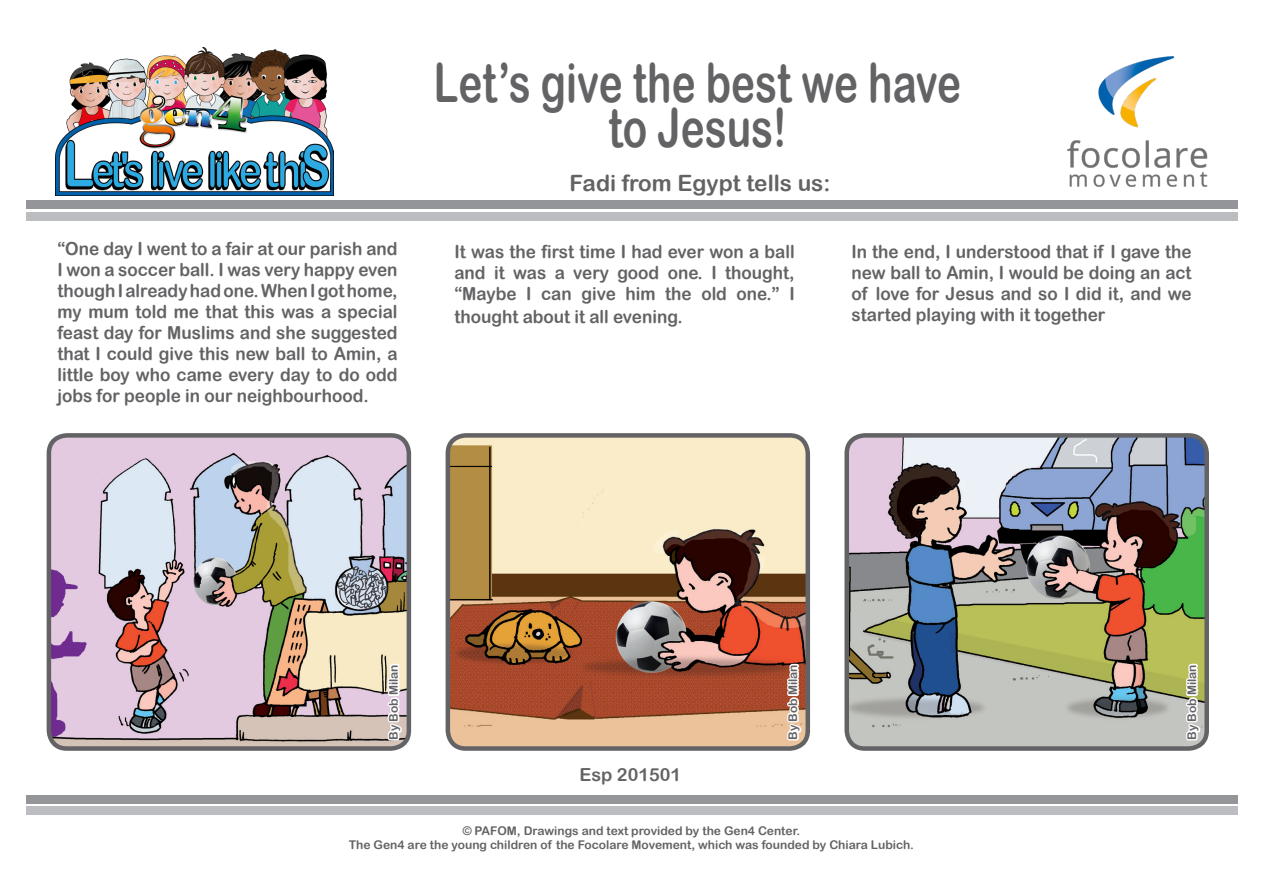
<style>
.page{position:relative;width:1263px;height:893px;background:#fff}
.page>*{position:absolute;margin:0;border:0;box-sizing:border-box;transform-origin:0 0}
.t1{font:54px "Arial Rounded MT Bold";color:#636366;scale:.75 1}
.t2{font:22.5px "Arial Rounded MT Bold";color:#636366}
.t3{font:18px/21.1px "Arial Rounded MT Bold";color:#636366;text-align:justify;scale:.95 1}
.t4{font:18px "Arial Rounded MT Bold";color:#636366}
.t5{font:12px "Arial Rounded MT Bold";color:#636366}
</style>
<div class="page">
<img style="left:56px;top:48px;width:278px;height:147px">
<img style="left:1067px;top:56px;width:141px;height:131px">
<div style="left:26px;top:806px;width:1211px;height:8px;background:#bcbdc0"></div>
<div style="left:26px;top:795px;width:1211px;height:8px;background:#939598"></div>
<div style="left:26px;top:212px;width:1211px;height:8px;background:#bcbdc0"></div>
<div style="left:26px;top:201px;width:1211px;height:8px;background:#939598"></div>
<img style="left:849px;top:438px;width:355px;height:308px">
<div style="left:844px;top:433px;width:365px;height:318px;border:4px solid #636366;border-radius:18px"></div>
<img style="left:448px;top:438px;width:357px;height:308px">
<div style="left:446px;top:433px;width:364px;height:318px;border:4px solid #636366;border-radius:18px"></div>
<img style="left:52px;top:438px;width:354px;height:308px">
<div style="left:47px;top:433px;width:364px;height:318px;border:4px solid #636366;border-radius:18px"></div>
<svg style="left:367px;top:649px;width:40px;height:94px"></svg>
<svg style="left:766px;top:649px;width:40px;height:94px"></svg>
<svg style="left:1165px;top:649px;width:40px;height:94px"></svg>
<p class="t1" style="left:434px;top:51px;width:705px">Let’s give the best we have</p>
<p class="t1" style="left:608px;top:96px;width:239px">to Jesus!</p>
<p class="t2" style="left:570px;top:169px;width:262px">Fadi from Egypt tells us:</p>
<p class="t3" style="left:57px;top:238px;width:360px">“One day I went to a fair at our parish and I won a soccer ball. I was very happy even though I already had one. When I got home, my mum told me that this was a special feast day for Muslims and she suggested that I could give this new ball to Amin, a little boy who came every day to do odd jobs for people in our neighbourhood.</p>
<p class="t3" style="left:454px;top:241px;width:360px">It was the first time I had ever won a ball and it was a very good one. I thought, “Maybe I can give him the old one.” I</p>
<p class="t3" style="left:454px;top:306px;width:242px">thought about it all evening.</p>
<p class="t3" style="left:851px;top:241px;width:360px">In the end, I understood that if I gave the new ball to Amin, I would be doing an act of love for Jesus and so I did it, and we started playing with it together</p>
<p class="t5" style="left:386px;top:740px;width:77px;rotate:-90deg">By Bob Milan</p>
<p class="t5" style="left:786px;top:740px;width:77px;rotate:-90deg">By Bob Milan</p>
<p class="t5" style="left:1185px;top:740px;width:77px;rotate:-90deg">By Bob Milan</p>
<p class="t4" style="left:579px;top:764px;width:103px">Esp 201501</p>
<p class="t5" style="left:463px;top:824px;width:339px">© PAFOM, Drawings and text provided by the Gen4 Center.</p>
<p class="t5" style="left:349px;top:838px;width:567px">The Gen4 are the young children of the Focolare Movement, which was founded by Chiara Lubich.</p>
</div>
